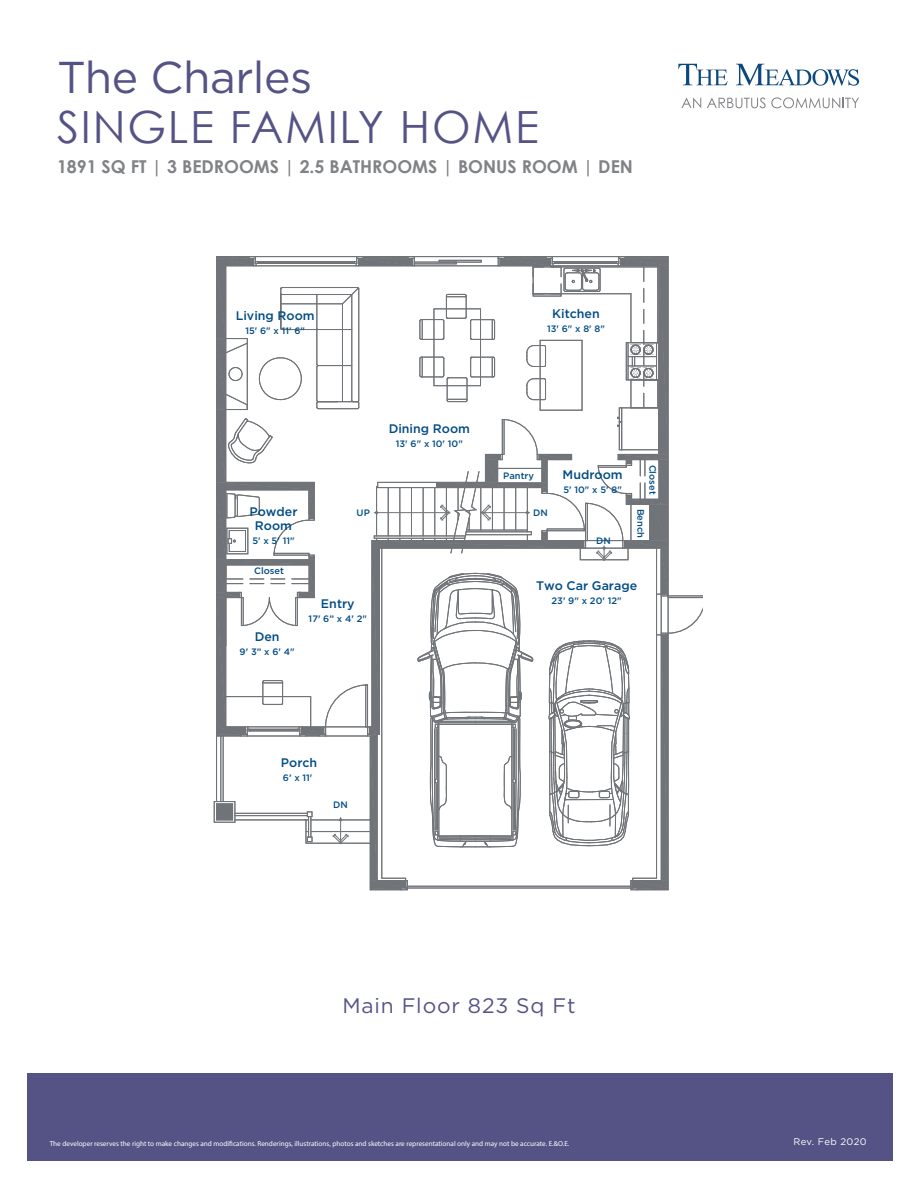
<style>
.page{position:relative;width:918px;height:1188px;background:#fff}
.page>*{position:absolute;margin:0;border:0;box-sizing:border-box;transform-origin:0 0}
.t1{font:44.55px "Gotham";letter-spacing:-.01em;color:#555386}
.t2{font:44.4px "Century Gothic";letter-spacing:.04em;color:#555386}
.t3{font:21px "Gotham";letter-spacing:.04em;color:#555386}
.t4{font:700 17.7px "Century Gothic";color:#808285}
.t5{font:500 12.45px/14px "Gotham";color:#004c84;text-align:center}
.t6{font:9.6px "Gotham";letter-spacing:.03em;color:#fff}
.t7{font:500 9.3px "Gotham";color:#004c84}
.t8{font:500 9.3px "Gotham";color:#024d83}
.t9{font:7.2px "Myriad Pro";color:#fff}
</style>
<div class="page">
<div style="left:27px;top:1073px;width:866px;height:88px;background:#555386"></div>
<svg style="left:678px;top:64px;width:50px;height:21px"></svg>
<svg style="left:736px;top:64px;width:123px;height:22px"></svg>
<svg style="left:681px;top:98px;width:20px;height:10px"></svg>
<svg style="left:707px;top:97px;width:152px;height:11px"></svg>
<hr style="left:217px;top:256px;width:32px;height:1px;background:#707377">
<hr style="left:363px;top:256px;width:45px;height:1px;background:#707377">
<hr style="left:505px;top:256px;width:41px;height:1px;background:#707377">
<hr style="left:625px;top:256px;width:43px;height:1px;background:#707377">
<hr style="left:414px;top:256px;width:84px;height:1px;background:#707377">
<hr style="left:255px;top:256px;width:102px;height:1px;background:#707377">
<div style="left:214px;top:801px;width:21px;height:21px;border:1px solid #707377"></div>
<hr style="left:370px;top:890px;width:31px;height:1px;background:#707377">
<hr style="left:637px;top:890px;width:31px;height:1px;background:#707377">
<hr style="left:552px;top:256px;width:67px;height:1px;background:#707377">
<svg style="left:216px;top:257px;width:486px;height:633px"></svg>
<h1 class="t1" style="left:57px;top:49px;width:257px">The Charles</h1>
<h2 class="t2" style="left:57px;top:100px;width:483px">SINGLE FAMILY HOME</h2>
<h3 class="t4" style="left:57px;top:155px;width:577px">1891 SQ FT | 3 BEDROOMS | 2.5 BATHROOMS | BONUS ROOM | DEN</h3>
<h3 class="t5" style="left:236px;top:308px;width:81px">Living Room</h3>
<p class="t7" style="left:245px;top:324px;width:61px">15' 6" x 11' 6"</p>
<h3 class="t5" style="left:249px;top:504px;width:50px">Powder<br>Room</h3>
<p class="t7" style="left:252px;top:534px;width:44px">5' x 5' 11"</p>
<p class="t8" style="left:254px;top:565px;width:31px">Closet</p>
<h3 class="t5" style="left:552px;top:306px;width:49px">Kitchen</h3>
<p class="t7" style="left:547px;top:322px;width:59px">13' 6" x 8' 8"</p>
<h3 class="t5" style="left:389px;top:421px;width:83px">Dining Room</h3>
<p class="t7" style="left:396px;top:437px;width:69px">13' 6" x 10' 10"</p>
<p class="t8" style="left:503px;top:470px;width:32px">Pantry</p>
<h3 class="t5" style="left:563px;top:468px;width:62px">Mudroom</h3>
<p class="t7" style="left:563px;top:484px;width:60px">5' 10" x 5' 8"</p>
<p class="t7" style="left:357px;top:507px;width:15px">UP</p>
<p class="t7" style="left:533px;top:507px;width:16px">DN</p>
<p class="t7" style="left:596px;top:535px;width:16px">DN</p>
<p class="t7" style="left:659px;top:465px;width:31px;rotate:90deg">Closet</p>
<p class="t7" style="left:647px;top:509px;width:31px;rotate:90deg">Bench</p>
<h3 class="t5" style="left:255px;top:629px;width:26px">Den</h3>
<p class="t7" style="left:240px;top:645px;width:57px">9' 3” x 6' 4"</p>
<h3 class="t5" style="left:321px;top:597px;width:35px">Entry</h3>
<p class="t7" style="left:309px;top:613px;width:60px">17' 6” x 4' 2"</p>
<h3 class="t5" style="left:281px;top:755px;width:38px">Porch</h3>
<p class="t7" style="left:283px;top:771px;width:31px">6’ x 11'</p>
<p class="t7" style="left:333px;top:799px;width:16px">DN</p>
<h3 class="t5" style="left:536px;top:579px;width:103px">Two Car Garage</h3>
<p class="t7" style="left:552px;top:595px;width:72px">23' 9" x 20' 12"</p>
<h3 class="t3" style="left:342px;top:992px;width:235px">Main Floor 823 Sq Ft</h3>
<p class="t9" style="left:50px;top:1139px;width:521px">The developer reserves the right to make changes and modifications. Renderings, illustrations, photos and sketches are representational only and may not be accurate. E.&amp;O.E.</p>
<h3 class="t6" style="left:794px;top:1136px;width:75px">Rev. Feb 2020</h3>
</div>
